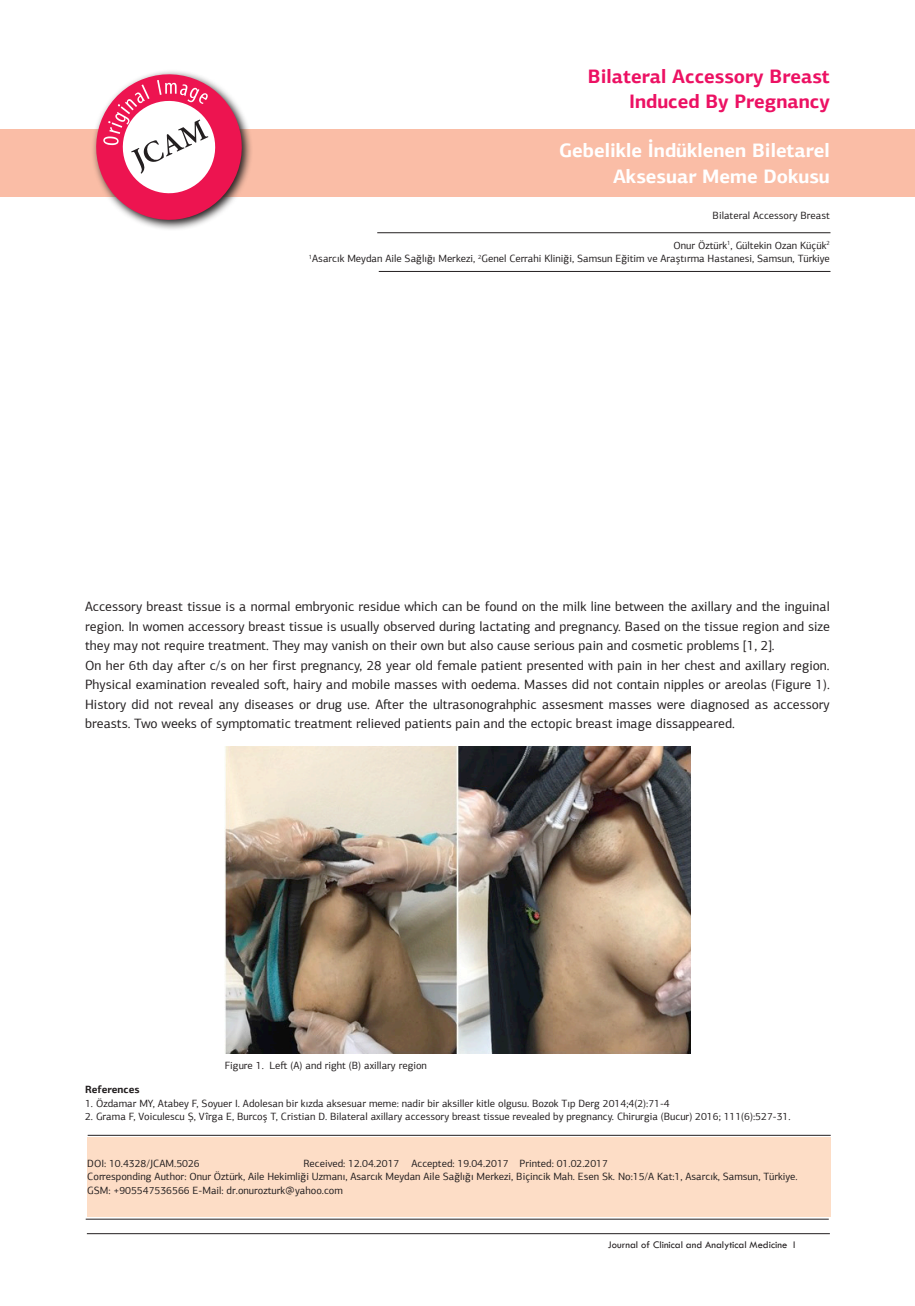
<style>
.page{position:relative;width:915px;height:1306px;background:#fff}
.page>*{position:absolute;margin:0;border:0;box-sizing:border-box;transform-origin:0 0}
.t1{font:700 19.5px/25.5px "PF Agora Sans Pro";color:#fff;text-align:right}
.t2{font:700 19.5px/25.5px "PF Agora Sans Pro";color:#ec1163;text-align:right}
.t3{font:13.5px/19.5px "PF Agora Sans Pro";color:#231f20}
.t4{font:13.5px "Tw Cen";color:#231f20}
.t5{font:10.5px/13.5px "PF Agora Sans Pro";color:#231f20;text-align:right}
.t6{font:10.5px "Tw Cen";color:#231f20}
.t7{font:700 10.5px "PF Agora Sans Pro";color:#231f20}
</style>
<div class="page">
<div style="left:1px;top:129px;width:913px;height:67px;background:#fabda6"></div>
<hr style="left:88px;top:1135px;width:742px;height:1px;background:#231f20">
<hr style="left:377px;top:232px;width:453px;height:1px;background:#231f20">
<hr style="left:378px;top:271px;width:452px;height:1px;background:#231f20">
<svg style="left:86px;top:71px;width:166px;height:159px"></svg>
<hr style="left:86px;top:1218px;width:742px;height:1px;background:#231f20">
<div style="left:87px;top:1137px;width:743px;height:79px;background:#fdddc6"></div>
<img style="left:225px;top:746px;width:465px;height:307px">
<hr style="left:87px;top:1233px;width:742px;height:1px;background:#231f20">
<p class="t2" style="left:587px;top:63px;width:243px">Bilateral Accessory Breast<br>Induced By Pregnancy</p>
<p class="t1" style="left:559px;top:137px;width:272px">Gebelikle İndüklenen Biletarel<br>Aksesuar Meme Dokusu</p>
<p class="t5" style="left:712px;top:208px;width:119px">Bilateral Accessory Breast</p>
<p class="t5" style="left:309px;top:238px;width:522px">Onur Öztürk<sup>1</sup>, Gültekin Ozan Küçük<sup>2<br>1</sup>Asarcık Meydan Aile Sağlığı Merkezi, <sup>2</sup>Genel Cerrahi Kliniği, Samsun Eğitim ve Araştırma Hastanesi, Samsun, Türkiye</p>
<p class="t3" style="left:85px;top:597px;width:746px">Accessory breast tissue is a normal embryonic residue which can be found on the milk line between the axillary and the inguinal region. In women accessory breast tissue is usually observed during lactating and pregnancy. Based on the tissue region and size they may not require treatment. They may vanish on their own but also cause serious pain and cosmetic problems [1, 2].<br>On her 6th day after c/s on her first pregnancy, 28 year old female patient presented with pain in her chest and axillary region.<br>Physical examination revealed soft, hairy and mobile masses with oedema. Masses did not contain nipples or areolas (Figure 1).<br>History did not reveal any diseases or drug use. After the ultrasonograhphic assesment masses were diagnosed as accessory breasts. Two weeks of symptomatic treatment relieved patients pain and the ectopic breast image dissappeared.</p>
<p class="t5" style="left:225px;top:1058px;width:204px">Figure 1. Left (A) and right (B) axillary region</p>
<p class="t7" style="left:85px;top:1082px;width:56px">References</p>
<p class="t5" style="left:85px;top:1096px;width:586px">1. Özdamar MY, Atabey F, Soyuer I. Adolesan bir kızda aksesuar meme: nadir bir aksiller kitle olgusu. Bozok Tıp Derg 2014;4(2):71-4</p>
<p class="t5" style="left:85px;top:1109px;width:706px">2. Grama F, Voiculescu Ș, Vîrga E, Burcoş T, Cristian D. Bilateral axillary accessory breast tissue revealed by pregnancy. Chirurgia (Bucur) 2016; 111(6):527-31.</p>
<p class="t5" style="left:87px;top:1156px;width:711px;text-align:left;text-indent:216px">Received: 12.04.2017 Accepted: 19.04.2017 Printed: 01.02.2017<br>Corresponding Author: Onur Öztürk, Aile Hekimliği Uzmanı, Asarcık Meydan Aile Sağlığı Merkezi, Biçincik Mah. Esen Sk. No:15/A Kat:1, Asarcık, Samsun, Türkiye.<br>GSM: +905547536566 E-Mail: dr.onurozturk@yahoo.com</p>
<p class="t5" style="left:87px;top:1156px;width:114px">DOI: 10.4328/JCAM.5026</p>
<p class="t4" style="left:568px;top:1234px;width:232px">Journal of Clinical and Analytical Medicine</p>
<p class="t6" style="left:607px;top:1237px;width:189px">Journal of Clinical and Analytical Medicine I</p>
</div>
